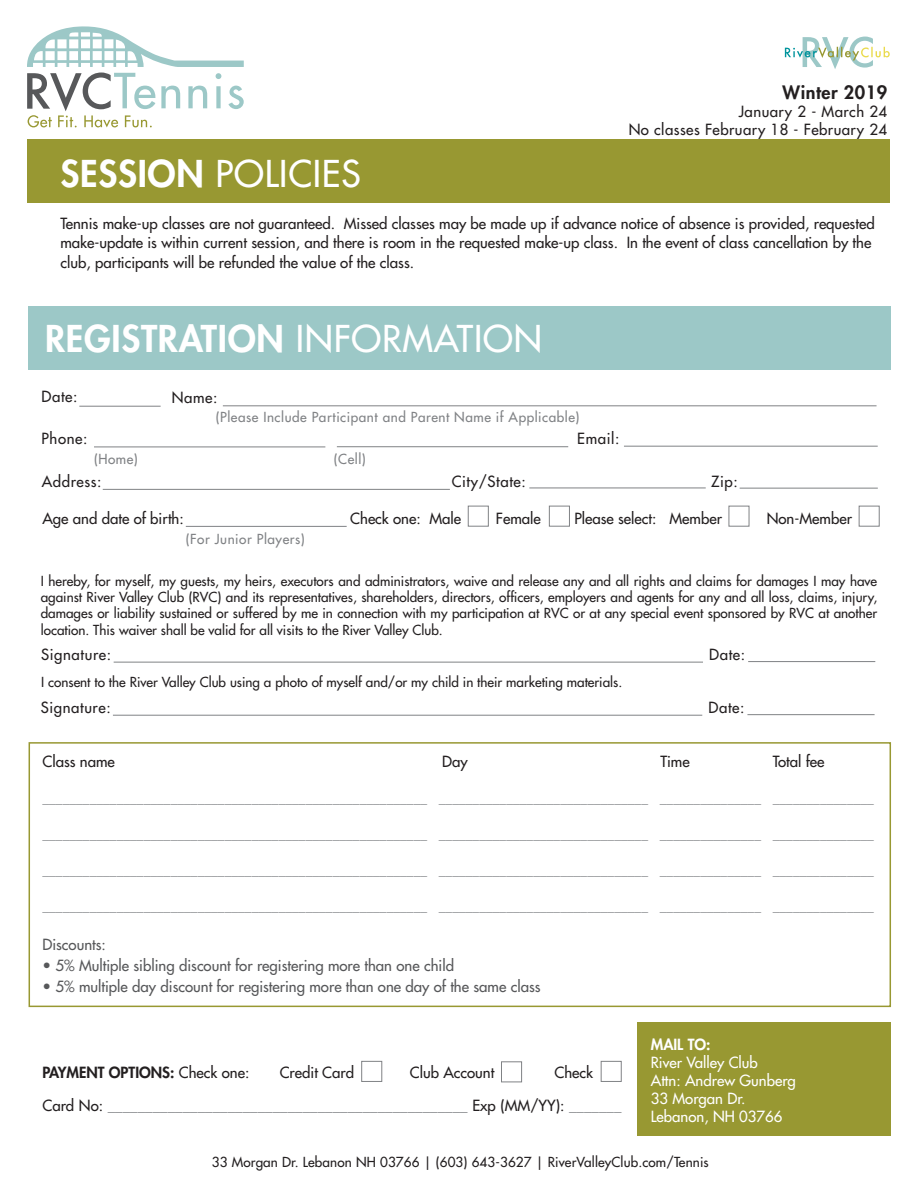
<style>
.page{position:relative;width:918px;height:1188px;background:#fff}
.page>*{position:absolute;margin:0;border:0;box-sizing:border-box;transform-origin:0 0}
.t1{font:800 36px "Futura Std";letter-spacing:.02em;color:#fff}
.t2{font:500 36px "Futura Std";letter-spacing:.02em;color:#fff}
.t3{font:800 18px "Futura Std";letter-spacing:.03em;color:#231f20}
.t4{font:500 15px/19.5px "Futura Std";color:#231f20}
.t5{font:500 15px "Futura Std";color:#57585a}
.t6{font:500 15px "Futura Std";color:#808285}
.t7{font:500 15px "Futura Std";color:#fff}
.t8{font:500 15px "Futura Std";letter-spacing:.03em;color:#231f20}
.t9{font:500 15px "Futura Std";letter-spacing:.04em;color:#231f20}
.t10{font:800 15px "Futura Std";color:#231f20}
.t11{font:800 15px "Futura Std";color:#fff}
.t12{font:500 13.5px/16.2px "Futura Std";color:#231f20;text-align:justify}
.t13{font:500 13.5px "Futura Std";letter-spacing:.04em;color:#808285}
.s1{font-weight:800}
.s2{font-weight:500}
.s3{color:#231f20}
</style>
<div class="page">
<svg style="left:27px;top:73px;width:128px;height:54px"></svg>
<svg style="left:161px;top:86px;width:19px;height:22px"></svg>
<svg style="left:188px;top:86px;width:19px;height:22px"></svg>
<svg style="left:216px;top:73px;width:5px;height:35px"></svg>
<svg style="left:228px;top:86px;width:16px;height:23px"></svg>
<svg style="left:27px;top:26px;width:217px;height:41px"></svg>
<div style="left:28px;top:306px;width:862px;height:64px;background:#9cc8c7"></div>
<hr style="left:94px;top:447px;width:231px;height:1px;background:#808285">
<hr style="left:103px;top:489px;width:347px;height:1px;background:#808285">
<hr style="left:529px;top:488px;width:177px;height:1px;background:#808285">
<hr style="left:740px;top:488px;width:138px;height:1px;background:#808285">
<hr style="left:114px;top:662px;width:589px;height:1px;background:#808285">
<hr style="left:748px;top:661px;width:127px;height:1px;background:#808285">
<hr style="left:337px;top:446px;width:231px;height:1px;background:#808285">
<hr style="left:186px;top:526px;width:161px;height:1px;background:#808285">
<hr style="left:223px;top:406px;width:654px;height:1px;background:#808285">
<hr style="left:79px;top:406px;width:82px;height:1px;background:#808285">
<div style="left:361px;top:1061px;width:21px;height:21px;border:1px solid #808285"></div>
<div style="left:501px;top:1061px;width:21px;height:21px;border:1px solid #808285"></div>
<div style="left:601px;top:1061px;width:21px;height:21px;border:1px solid #808285"></div>
<hr style="left:624px;top:446px;width:254px;height:1px;background:#808285">
<div style="left:468px;top:506px;width:21px;height:21px;border:1px solid #808285"></div>
<div style="left:549px;top:506px;width:21px;height:21px;border:1px solid #808285"></div>
<div style="left:729px;top:506px;width:20px;height:21px;border:1px solid #808285"></div>
<div style="left:859px;top:506px;width:21px;height:21px;border:1px solid #808285"></div>
<div style="left:29px;top:742px;width:862px;height:265px;border:2px solid #989832"></div>
<svg style="left:785px;top:37px;width:105px;height:32px"></svg>
<hr style="left:113px;top:715px;width:589px;height:1px;background:#808285">
<hr style="left:747px;top:714px;width:128px;height:1px;background:#808285">
<div style="left:638px;top:1022px;width:253px;height:114px;background:#989832"></div>
<div style="left:28px;top:139px;width:862px;height:64px;background:#989832"></div>
<p class="t3" style="left:783px;top:81px;width:106px">Winter 2019</p>
<p class="t8" style="left:739px;top:102px;width:150px">January 2 - March 24</p>
<p class="t8" style="left:629px;top:120px;width:260px">No classes February 18 - February 24</p>
<p class="t2" style="left:60px;top:151px;width:302px"><span class="s1">SESSION</span> POLICIES</p>
<p class="t4" style="left:60px;top:213px;width:816px">Tennis make-up classes are not guaranteed. Missed classes may be made up if advance notice of absence is provided, requested make-update is within current session, and there is room in the requested make-up class. In the event of class cancellation by the club, participants will be refunded the value of the class.</p>
<p class="t1" style="left:45px;top:316px;width:498px">REGISTRATION <span class="s2">INFORMATION</span></p>
<p class="t4" style="left:42px;top:387px;width:37px">Date:</p>
<p class="t4" style="left:172px;top:388px;width:47px">Name:</p>
<p class="t13" style="left:216px;top:409px;width:365px">(Please Include Participant and Parent Name if Applicable)</p>
<p class="t4" style="left:42px;top:429px;width:47px">Phone:</p>
<p class="t9" style="left:42px;top:472px;width:61px">Address:</p>
<p class="t9" style="left:452px;top:472px;width:76px">City/State:</p>
<p class="t13" style="left:94px;top:451px;width:45px">(Home)</p>
<p class="t13" style="left:334px;top:451px;width:34px">(Cell)</p>
<p class="t4" style="left:577px;top:428px;width:44px">Email:</p>
<p class="t4" style="left:711px;top:472px;width:28px">Zip:</p>
<p class="t4" style="left:42px;top:509px;width:143px">Age and date of birth:</p>
<p class="t13" style="left:186px;top:530px;width:120px">(For Junior Players)</p>
<p class="t4" style="left:350px;top:509px;width:112px">Check one: Male</p>
<p class="t4" style="left:496px;top:509px;width:46px">Female</p>
<p class="t4" style="left:574px;top:509px;width:149px">Please select: Member</p>
<p class="t4" style="left:767px;top:509px;width:87px">Non-Member</p>
<p class="t12" style="left:41px;top:573px;width:838px">I hereby, for myself, my guests, my heirs, executors and administrators, waive and release any and all rights and claims for damages I may have against River Valley Club (RVC) and its representatives, shareholders, directors, officers, employers and agents for any and all loss, claims, injury, damages or liability sustained or suffered by me in connection with my participation at RVC or at any special event sponsored by RVC at another location. This waiver shall be valid for all visits to the River Valley Club.</p>
<p class="t9" style="left:41px;top:645px;width:71px">Signature:</p>
<p class="t4" style="left:709px;top:644px;width:37px">Date:</p>
<p class="t12" style="left:41px;top:674px;width:583px">I consent to the River Valley Club using a photo of myself and/or my child in their marketing materials.</p>
<p class="t9" style="left:41px;top:698px;width:71px">Signature:</p>
<p class="t4" style="left:709px;top:698px;width:37px">Date:</p>
<p class="t4" style="left:42px;top:752px;width:74px">Class name</p>
<p class="t4" style="left:442px;top:752px;width:27px">Day</p>
<p class="t4" style="left:660px;top:752px;width:31px">Time</p>
<p class="t4" style="left:773px;top:752px;width:53px">Total fee</p>
<p class="t13" style="left:42px;top:790px;width:833px">_________________________________________________________ _______________________________ _______________ _______________</p>
<p class="t13" style="left:42px;top:826px;width:833px">_________________________________________________________ _______________________________ _______________ _______________</p>
<p class="t13" style="left:42px;top:862px;width:833px">_________________________________________________________ _______________________________ _______________ _______________</p>
<p class="t13" style="left:42px;top:898px;width:833px">_________________________________________________________ _______________________________ _______________ _______________</p>
<p class="t5" style="left:42px;top:935px;width:65px">Discounts:</p>
<p class="t5" style="left:42px;top:956px;width:413px">• 5% Multiple sibling discount for registering more than one child</p>
<p class="t5" style="left:42px;top:977px;width:500px">• 5% multiple day discount for registering more than one day of the same class</p>
<p class="t10" style="left:42px;top:1063px;width:208px">PAYMENT OPTIONS: <span class="s2">Check one:</span></p>
<p class="t4" style="left:280px;top:1063px;width:76px">Credit Card</p>
<p class="t4" style="left:410px;top:1063px;width:86px">Club Account</p>
<p class="t4" style="left:554px;top:1063px;width:40px">Check</p>
<p class="t6" style="left:42px;top:1096px;width:581px"><span class="s3">Card No:</span> ________________________________________________ <span class="s3">Exp (MM/YY):</span> _______</p>
<p class="t11" style="left:651px;top:1035px;width:61px">MAIL TO:</p>
<p class="t7" style="left:651px;top:1053px;width:109px">River Valley Club</p>
<p class="t7" style="left:651px;top:1071px;width:147px">Attn: Andrew Gunberg</p>
<p class="t7" style="left:651px;top:1089px;width:96px">33 Morgan Dr.</p>
<p class="t7" style="left:651px;top:1107px;width:133px">Lebanon, NH 03766</p>
<p class="t12" style="left:212px;top:1154px;width:498px">33 Morgan Dr. Lebanon NH 03766 | (603) 643-3627 | RiverValleyClub.com/Tennis</p>
</div>
